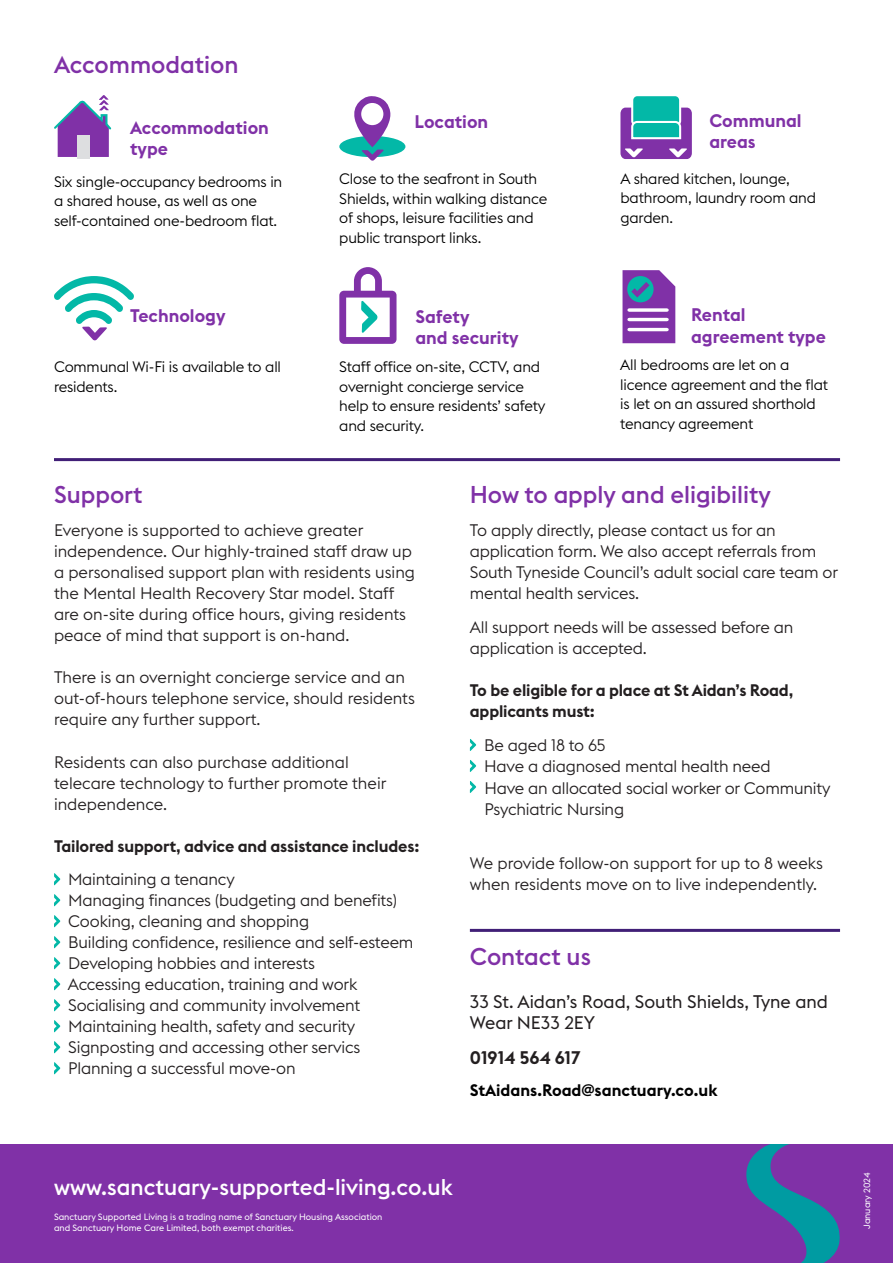
<style>
.page{position:relative;width:893px;height:1263px;background:#fff}
.page>*{position:absolute;margin:0;border:0;box-sizing:border-box;transform-origin:0 0}
.t1{font:500 24px "Euclid Flex B";color:#8031a7}
.t2{font:500 22.5px "Euclid Flex B";color:#fff}
.t3{font:600 18px/21.6px "Euclid Flex B";color:#8031a7}
.t4{font:18px/21.6px "Euclid Flex B";color:#231f20}
.t5{font:600 18px "Euclid Flex B";color:#231f20}
.t6{font:300 16.5px/21px "Euclid Flex B";letter-spacing:-.01em;color:#231f20}
.t7{font:600 16.5px/21px "Euclid Flex B";letter-spacing:-.01em;color:#231f20}
.t8{font:600 16.5px "Euclid Flex B";color:#000}
.t9{font:300 15px/19.5px "Euclid Flex B";letter-spacing:-.01em;color:#000}
.t10{font:9px "Euclid Flex B";color:#fff}
</style>
<div class="page">
<svg style="left:54px;top:873px;width:6px;height:12px"></svg>
<svg style="left:54px;top:894px;width:6px;height:12px"></svg>
<svg style="left:54px;top:915px;width:6px;height:12px"></svg>
<svg style="left:54px;top:936px;width:6px;height:12px"></svg>
<svg style="left:54px;top:957px;width:6px;height:12px"></svg>
<svg style="left:54px;top:978px;width:6px;height:12px"></svg>
<svg style="left:54px;top:999px;width:6px;height:12px"></svg>
<svg style="left:54px;top:1020px;width:6px;height:12px"></svg>
<svg style="left:54px;top:1041px;width:6px;height:12px"></svg>
<svg style="left:54px;top:1062px;width:6px;height:12px"></svg>
<svg style="left:470px;top:739px;width:6px;height:12px"></svg>
<svg style="left:470px;top:760px;width:6px;height:12px"></svg>
<svg style="left:470px;top:781px;width:6px;height:12px"></svg>
<div style="left:0;top:1145px;width:893px;height:118px;background:#8031a7"></div>
<svg style="left:746px;top:1145px;width:94px;height:118px"></svg>
<hr style="left:470px;top:929px;width:370px;height:3px;background:#411f77">
<div style="left:632px;top:95px;width:48px;height:31px;background:#03b8a7;border-radius:5px"></div>
<div style="left:631px;top:94px;width:50px;height:33px;border:2px solid #fff;border-radius:5px"></div>
<svg style="left:620px;top:108px;width:72px;height:51px"></svg>
<div style="left:339px;top:136px;width:66px;height:21px;background:#03b8a7;border-radius:50%"></div>
<svg style="left:353px;top:96px;width:38px;height:65px"></svg>
<svg style="left:54px;top:95px;width:58px;height:62px"></svg>
<div style="left:78px;top:136px;width:12px;height:23px;background:#dddee0"></div>
<svg style="left:622px;top:270px;width:53px;height:73px;background:#784fac"></svg>
<svg style="left:339px;top:267px;width:57px;height:77px"></svg>
<svg style="left:54px;top:276px;width:80px;height:65px"></svg>
<svg style="left:629px;top:308px;width:38px;height:4px"></svg>
<hr style="left:629px;top:318px;width:38px;height:3px;background:#fff">
<hr style="left:629px;top:328px;width:38px;height:3px;background:#fff">
<hr style="left:54px;top:458px;width:786px;height:3px;background:#411f77">
<p class="t1" style="left:54px;top:51px;width:186px">Accommodation</p>
<p class="t3" style="left:130px;top:117px;width:140px">Accommodation</p>
<p class="t3" style="left:415px;top:111px;width:75px">Location</p>
<p class="t3" style="left:130px;top:138px;width:39px">type</p>
<p class="t3" style="left:709px;top:110px;width:94px">Communal areas</p>
<p class="t9" style="left:54px;top:172px;width:230px">Six single-occupancy bedrooms in a shared house, as well as one self-contained one-bedroom flat.</p>
<p class="t9" style="left:339px;top:170px;width:209px">Close to the seafront in South<br>Shields, within walking distance of shops, leisure facilities and public transport links.</p>
<p class="t9" style="left:620px;top:169px;width:197px">A shared kitchen, lounge, bathroom, laundry room and garden.</p>
<p class="t3" style="left:130px;top:305px;width:97px">Technology</p>
<p class="t9" style="left:54px;top:357px;width:229px">Communal Wi-Fi is available to all residents.</p>
<p class="t3" style="left:415px;top:306px;width:105px">Safety<br>and security</p>
<p class="t3" style="left:691px;top:304px;width:136px">Rental agreement type</p>
<p class="t9" style="left:339px;top:357px;width:208px">Staff office on-site, CCTV, and overnight concierge service help to ensure residents’ safety and security.</p>
<p class="t9" style="left:620px;top:355px;width:209px">All bedrooms are let on a licence agreement and the flat is let on an assured shorthold tenancy agreement</p>
<p class="t1" style="left:54px;top:480px;width:90px">Support</p>
<p class="t6" style="left:54px;top:520px;width:362px">Everyone is supported to achieve greater independence. Our highly-trained staff draw up a personalised support plan with residents using the Mental Health Recovery Star model. Staff are on-site during office hours, giving residents peace of mind that support is on-hand.</p>
<p class="t6" style="left:54px;top:667px;width:362px">There is an overnight concierge service and an out-of-hours telephone service, should residents require any further support.</p>
<p class="t6" style="left:54px;top:751px;width:334px">Residents can also purchase additional telecare technology to further promote their independence.</p>
<p class="t7" style="left:54px;top:835px;width:367px">Tailored support, advice and assistance includes:</p>
<p class="t6" style="left:68px;top:869px;width:347px">Maintaining a tenancy<br>Managing finances (budgeting and benefits)<br>Cooking, cleaning and shopping<br>Building confidence, resilience and self-esteem Developing hobbies and interests<br>Accessing education, training and work Socialising and community involvement Maintaining health, safety and security Signposting and accessing other servics Planning a successful move-on</p>
<p class="t1" style="left:470px;top:480px;width:303px">How to apply and eligibility</p>
<p class="t6" style="left:470px;top:520px;width:370px">To apply directly, please contact us for an application form. We also accept referrals from South Tyneside Council’s adult social care team or mental health services.</p>
<p class="t6" style="left:470px;top:617px;width:325px">All support needs will be assessed before an application is accepted.</p>
<p class="t7" style="left:470px;top:680px;width:325px">To be eligible for a place at St Aidan’s Road, applicants must:</p>
<p class="t6" style="left:484px;top:735px;width:288px">Be aged 18 to 65<br>Have a diagnosed mental health need</p>
<p class="t6" style="left:484px;top:778px;width:348px">Have an allocated social worker or Community<br>Psychiatric Nursing</p>
<p class="t6" style="left:470px;top:852px;width:355px">We provide follow-on support for up to 8 weeks when residents move on to live independently.</p>
<p class="t1" style="left:470px;top:942px;width:123px">Contact us</p>
<p class="t4" style="left:470px;top:990px;width:360px">33 St. Aidan’s Road, South Shields, Tyne and<br>Wear NE33 2EY</p>
<p class="t5" style="left:470px;top:1047px;width:112px">01914 564 617</p>
<p class="t8" style="left:470px;top:1081px;width:249px">StAidans.Road@sanctuary.co.uk</p>
<p class="t2" style="left:54px;top:1174px;width:400px">www.sanctuary-supported-living.co.uk</p>
<p class="t10" style="left:54px;top:1212px;width:330px">Sanctuary Supported Living is a trading name of Sanctuary Housing Association</p>
<p class="t10" style="left:54px;top:1222px;width:241px">and Sanctuary Home Care Limited, both exempt charities.</p>
<p class="t10" style="left:862px;top:1229px;width:58px;rotate:-90deg">January 2024</p>
</div>
